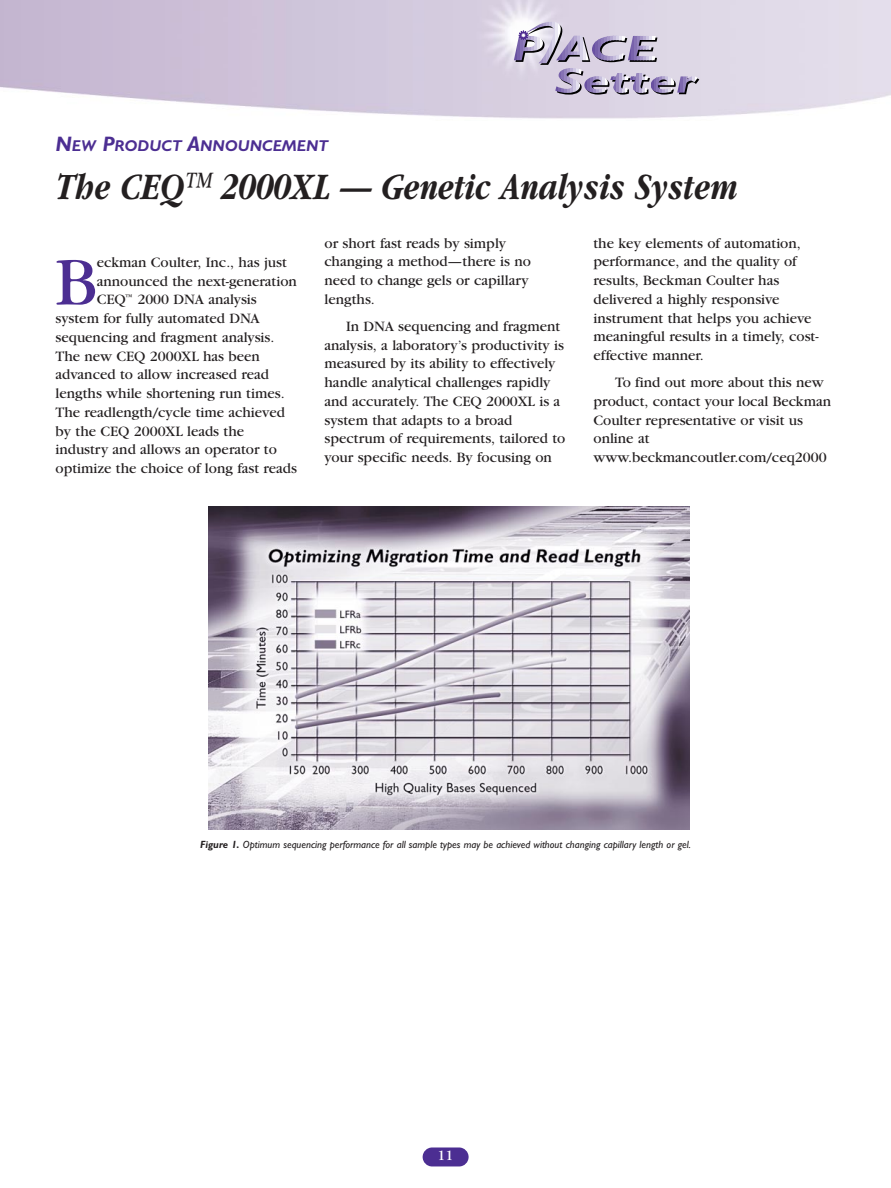
<style>
.page{position:relative;width:891px;height:1188px;background:#fff}
.page>*{position:absolute;margin:0;border:0;box-sizing:border-box;transform-origin:0 0}
.t1{font:71.4px "Garamond";color:#4c2e92}
.t2{font:italic 700 39px "Garamond";color:#231f20;scale:.8 1}
.t3{font:italic 700 15.75px "Gill Sans";color:#4c2e92}
.t4{font:15px/18.8px "Garamond";color:#231f20}
.t5{font:15px "Garamond";color:#fff}
.t6{font:italic 10.5px "Gill Sans";color:#231f20}
.s1{font-size:21px}
.s2{font-weight:700}
</style>
<div class="page">
<div style="left:423px;top:1148px;width:46px;height:18px;background:#4c2e92;border-radius:9px"></div>
<hr style="left:525px;top:15px;width:3px;height:48px;background:#6951a1">
<hr style="left:528px;top:15px;width:3px;height:48px;background:#745ea8">
<hr style="left:531px;top:15px;width:3px;height:48px;background:#7e6aaf">
<hr style="left:534px;top:15px;width:3px;height:48px;background:#8976b6">
<hr style="left:537px;top:15px;width:3px;height:48px;background:#9483bd">
<hr style="left:540px;top:15px;width:3px;height:48px;background:#a091c5">
<hr style="left:543px;top:15px;width:3px;height:48px;background:#aea1cd">
<hr style="left:546px;top:15px;width:3px;height:48px;background:#bbb0d6">
<hr style="left:549px;top:15px;width:3px;height:48px;background:#c9c2df">
<hr style="left:552px;top:15px;width:3px;height:48px;background:#d9d4e9">
<hr style="left:555px;top:15px;width:3px;height:48px;background:#ebe9f4">
<div style="left:561px;top:15px;width:5px;height:48px;background:#dad1e2"></div>
<svg style="left:514px;top:17px;width:185px;height:78px;background:#c3bbd0"></svg>
<hr style="left:677px;top:76px;width:3px;height:17px;background:#6951a1">
<hr style="left:680px;top:76px;width:3px;height:17px;background:#7d68ae">
<hr style="left:683px;top:76px;width:3px;height:17px;background:#907fbb">
<hr style="left:686px;top:76px;width:3px;height:17px;background:#a899c9">
<hr style="left:689px;top:76px;width:3px;height:17px;background:#c0b6d9">
<hr style="left:692px;top:76px;width:3px;height:17px;background:#ddd8eb">
<hr style="left:695px;top:76px;width:3px;height:17px;background:#fff">
<img style="left:208px;top:506px;width:481px;height:323px">
<p class="t3" style="left:56px;top:140px;width:274px"><span class="s1">N</span>EW <span class="s1">P</span>RODUCT <span class="s1">A</span>NNOUNCEMENT</p>
<h2 class="t2" style="left:56px;top:172px;width:852px">The CEQ 2000XL — Genetic Analysis System</h2>
<h1 class="t1" style="left:56px;top:257px;width:43px">B</h1>
<p class="t4" style="left:97px;top:254px;width:192px">eckman Coulter, Inc., has just</p>
<p class="t4" style="left:97px;top:273px;width:202px">announced the next-generation</p>
<p class="t4" style="left:97px;top:292px;width:162px">CEQ<sup>™</sup> 2000 DNA analysis</p>
<p class="t4" style="left:56px;top:310px;width:206px">system for fully automated DNA</p>
<p class="t4" style="left:56px;top:329px;width:220px">sequencing and fragment analysis.</p>
<p class="t4" style="left:56px;top:348px;width:206px">The new CEQ 2000XL has been</p>
<p class="t4" style="left:56px;top:367px;width:215px">advanced to allow increased read</p>
<p class="t4" style="left:56px;top:385px;width:231px">lengths while shortening run times.</p>
<p class="t4" style="left:56px;top:404px;width:231px">The readlength/cycle time achieved</p>
<p class="t4" style="left:56px;top:423px;width:190px">by the CEQ 2000XL leads the</p>
<p class="t4" style="left:56px;top:442px;width:223px">industry and allows an operator to</p>
<p class="t4" style="left:56px;top:460px;width:243px">optimize the choice of long fast reads</p>
<p class="t4" style="left:324px;top:235px;width:208px">or short fast reads by simply changing a method—there is no need to change gels or capillary lengths.</p>
<p class="t4" style="left:324px;top:318px;width:242px;text-indent:22px">In DNA sequencing and fragment analysis, a laboratory’s productivity is measured by its ability to effectively handle analytical challenges rapidly and accurately. The CEQ 2000XL is a system that adapts to a broad spectrum of requirements, tailored to your specific needs. By focusing on</p>
<p class="t4" style="left:593px;top:235px;width:227px">the key elements of automation, performance, and the quality of results, Beckman Coulter has delivered a highly responsive instrument that helps you achieve meaningful results in a timely, cost&shy;effective manner.</p>
<p class="t4" style="left:593px;top:374px;width:239px;text-indent:22px">To find out more about this new product, contact your local Beckman<br>Coulter representative or visit us online at www.beckmancoutler.com/ceq2000</p>
<p class="t6" style="left:200px;top:841px;width:492px"><span class="s2">Figure 1.</span> Optimum sequencing performance for all sample types may be achieved without changing capillary length or gel.</p>
<p class="t5" style="left:438px;top:1150px;width:17px">11</p>
</div>
